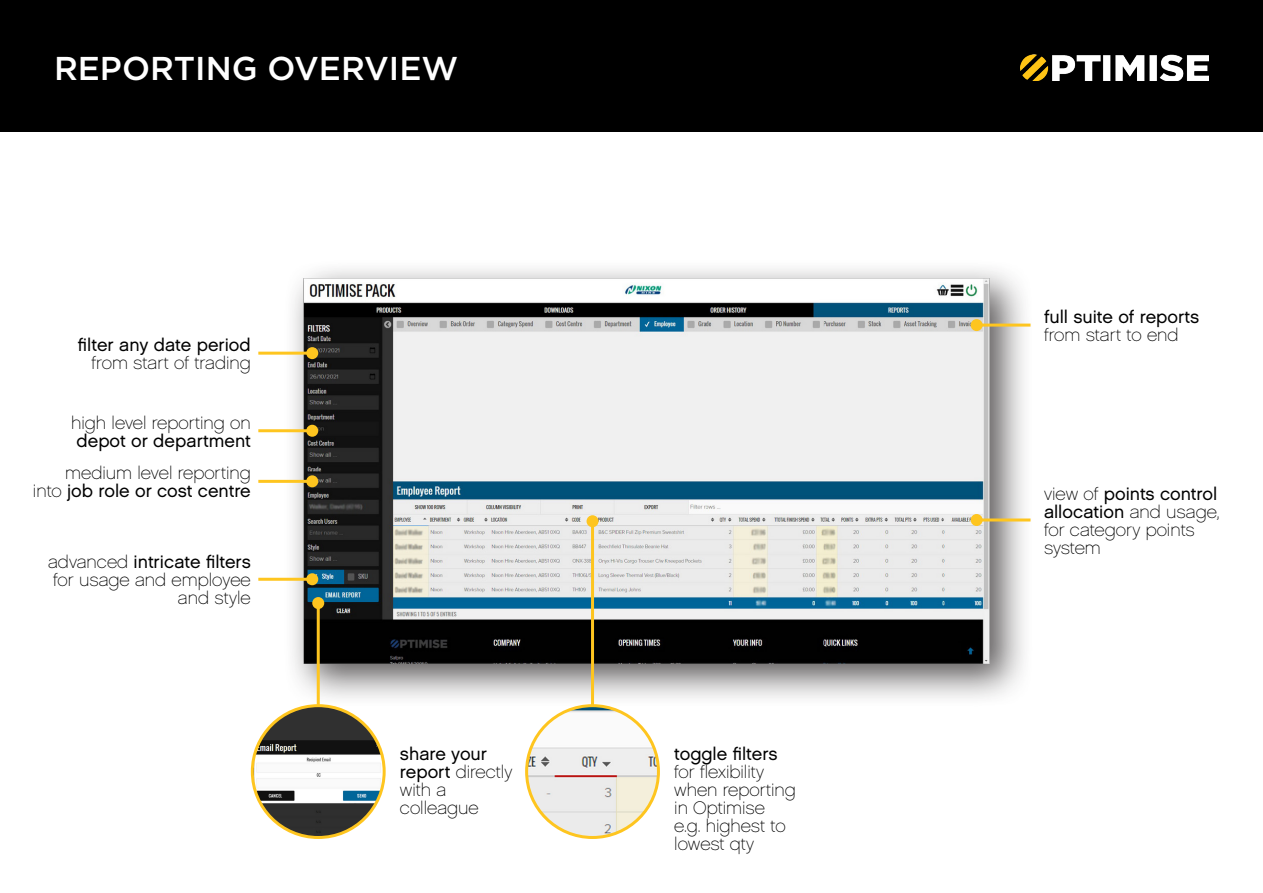
<style>
.page{position:relative;width:1263px;height:893px;background:#fff}
.page>*{position:absolute;margin:0;border:0;box-sizing:border-box;transform-origin:0 0}
.t1{font:500 33px "Gotham";color:#fff}
.t2{font:18px/18px "Chalet Paris Nineteen Sixty";color:#000}
.t3{font:18px/18px "Chalet London Nineteen Sixty";color:#000}
.s1{font-family:"Chalet Paris Nineteen Sixty"}
.s2{font-family:"Chalet London Nineteen Sixty"}
</style>
<div class="page">
<div style="left:0;top:0;width:1263px;height:132px;background:#000"></div>
<div style="left:283px;top:259px;width:751px;height:449px;background:#231f20;opacity:.75"></div>
<img style="left:303px;top:279px;width:687px;height:385px">
<hr style="left:258px;top:352px;width:54px;height:3px;background:#fec51f">
<div style="left:306px;top:347px;width:12px;height:12px;background:#fec51f;border-radius:50%"></div>
<hr style="left:317px;top:603px;width:3px;height:119px;background:#fec51f">
<div style="left:312px;top:597px;width:12px;height:12px;background:#fec51f;border-radius:50%"></div>
<img style="left:252px;top:706px;width:132px;height:131px;border-radius:66px">
<div style="left:251px;top:704px;width:135px;height:135px;border:3px solid #fec51f;border-radius:50%"></div>
<hr style="left:258px;top:429px;width:54px;height:3px;background:#fec51f">
<div style="left:306px;top:425px;width:12px;height:12px;background:#fec51f;border-radius:50%"></div>
<hr style="left:258px;top:480px;width:54px;height:3px;background:#fec51f">
<div style="left:306px;top:475px;width:12px;height:12px;background:#fec51f;border-radius:50%"></div>
<hr style="left:258px;top:578px;width:54px;height:3px;background:#fec51f">
<div style="left:306px;top:573px;width:12px;height:12px;background:#fec51f;border-radius:50%"></div>
<hr style="left:591px;top:521px;width:3px;height:201px;background:#fec51f">
<div style="left:586px;top:515px;width:12px;height:12px;background:#fec51f;border-radius:50%"></div>
<img style="left:527px;top:706px;width:131px;height:131px;border-radius:66px">
<div style="left:525px;top:704px;width:135px;height:135px;border:3px solid #fec51f;border-radius:50%"></div>
<hr style="left:977px;top:324px;width:53px;height:3px;background:#fec51f">
<div style="left:971px;top:319px;width:12px;height:12px;background:#fec51f;border-radius:50%"></div>
<hr style="left:977px;top:518px;width:53px;height:3px;background:#fec51f">
<div style="left:971px;top:514px;width:12px;height:12px;background:#fec51f;border-radius:50%"></div>
<img style="left:1020px;top:54px;width:189px;height:27px">
<p class="t1" style="left:54px;top:47px;width:406px">REPORTING OVERVIEW</p>
<p class="t3" style="left:78px;top:336px;width:174px;text-align:right">filter any date period <span class="s1">from start of trading</span></p>
<p class="t2" style="left:71px;top:413px;width:181px">high level reporting on <span class="s2">depot or department</span></p>
<p class="t2" style="left:65px;top:464px;width:187px">medium level reporting</p>
<p class="t3" style="left:33px;top:482px;width:219px"><span class="s1">into</span> job role or cost centre</p>
<p class="t3" style="left:48px;top:553px;width:204px"><span class="s1">advanced</span> intricate filters</p>
<p class="t2" style="left:53px;top:571px;width:199px;text-align:right">for usage and employee and style</p>
<p class="t3" style="left:400px;top:745px;width:114px">share your report <span class="s1">directly with a</span></p>
<p class="t2" style="left:400px;top:799px;width:80px">colleague</p>
<p class="t2" style="left:674px;top:745px;width:105px"><span class="s2">toggle filters </span>for flexibility</p>
<p class="t2" style="left:674px;top:781px;width:123px">when reporting in Optimise</p>
<p class="t2" style="left:674px;top:817px;width:113px">e.g. highest to lowest qty</p>
<p class="t3" style="left:1044px;top:307px;width:157px">full suite of reports <span class="s1">from start to end</span></p>
<p class="t2" style="left:1044px;top:485px;width:177px">view of <span class="s2">points control allocation</span> and usage, for category points system</p>
</div>
